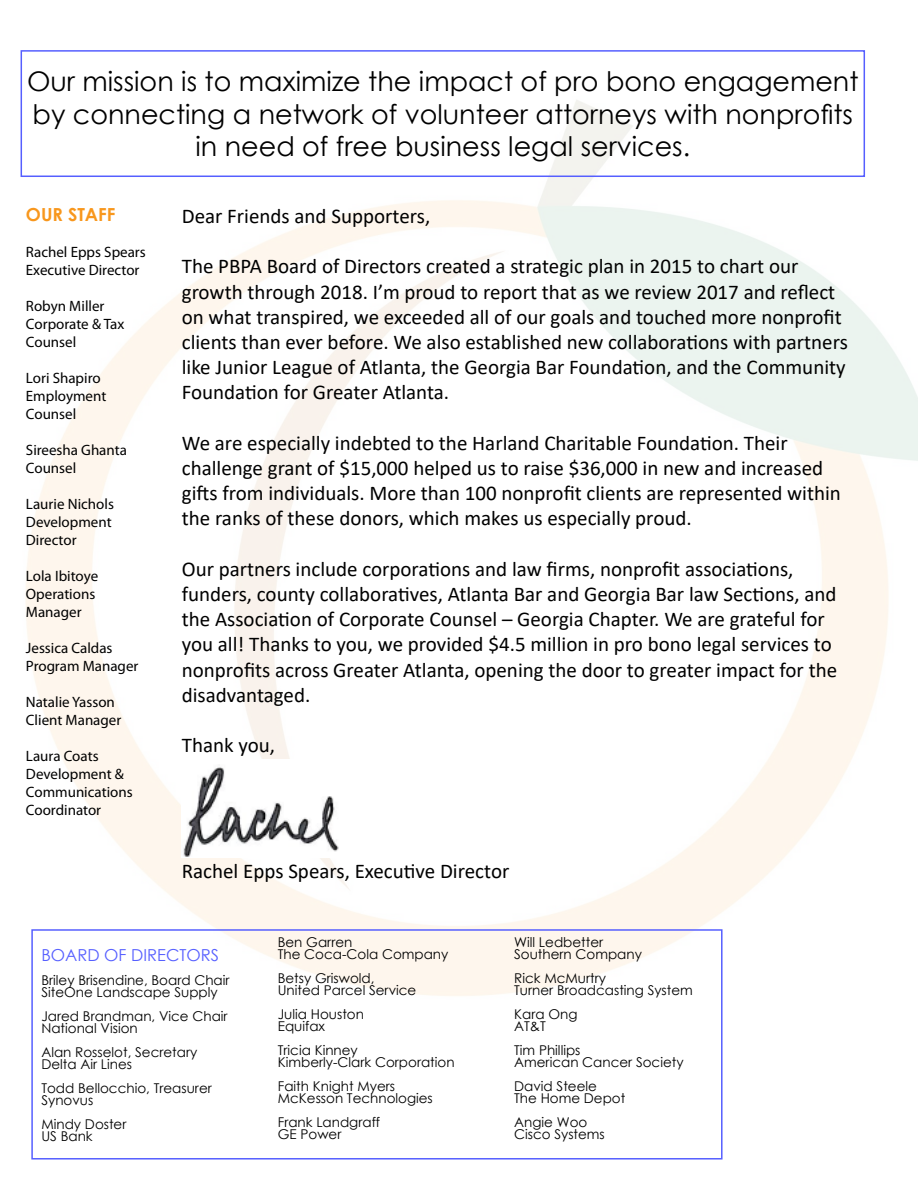
<style>
.page{position:relative;width:918px;height:1188px;background:#fff}
.page>*{position:absolute;margin:0;border:0;box-sizing:border-box;transform-origin:0 0}
.t1{font:27px/32.4px "Century Gothic";color:#000;text-align:center}
.t2{font:21px/25.2px "Calibri";color:#000}
.t3{font:700 18px "Century Gothic";color:#f8971d}
.t4{font:16.5px "Century Gothic";color:#565fff}
.t5{font:15px/18px "Myriad Pro";color:#000}
.t6{font:13.5px/12px "Century Gothic";color:#000}
</style>
<div class="page">
<div style="left:21px;top:50px;width:844px;height:127px;border:2px solid #565fff"></div>
<div style="left:31px;top:929px;width:692px;height:231px;border:2px solid #565fff"></div>
<img style="left:182px;top:764px;width:157px;height:93px">
<p class="t1" style="left:27px;top:65px;width:833px">Our mission is to maximize the impact of pro bono engagement by connecting a network of volunteer attorneys with nonprofits in need of free business legal services.</p>
<p class="t3" style="left:26px;top:201px;width:91px">OUR STAFF</p>
<p class="t5" style="left:26px;top:243px;width:121px">Rachel Epps Spears<br>Executive Director</p>
<p class="t5" style="left:26px;top:297px;width:100px">Robyn Miller<br>Corporate &amp; Tax<br>Counsel</p>
<p class="t5" style="left:26px;top:369px;width:82px">Lori Shapiro<br>Employment<br>Counsel</p>
<p class="t5" style="left:26px;top:441px;width:103px">Sireesha Ghanta<br>Counsel</p>
<p class="t5" style="left:26px;top:495px;width:90px">Laurie Nichols<br>Development<br>Director</p>
<p class="t5" style="left:26px;top:567px;width:74px">Lola Ibitoye<br>Operations<br>Manager</p>
<p class="t5" style="left:26px;top:639px;width:114px">Jessica Caldas<br>Program Manager</p>
<p class="t5" style="left:26px;top:693px;width:97px">Natalie Yasson<br>Client Manager</p>
<p class="t5" style="left:26px;top:747px;width:108px">Laura Coats<br>Development &amp;<br>Communications<br>Coordinator</p>
<p class="t2" style="left:182px;top:203px;width:250px">Dear Friends and Supporters,</p>
<p class="t2" style="left:182px;top:253px;width:668px">The PBPA Board of Directors created a strategic plan in 2015 to chart our growth through 2018. I’m proud to report that as we review 2017 and reflect on what transpired, we exceeded all of our goals and touched more nonprofit clients than ever before. We also established new collaborations with partners like Junior League of Atlanta, the Georgia Bar Foundation, and the Community Foundation for Greater Atlanta.</p>
<p class="t2" style="left:182px;top:430px;width:661px">We are especially indebted to the Harland Charitable Foundation. Their challenge grant of $15,000 helped us to raise $36,000 in new and increased gifts from individuals. More than 100 nonprofit clients are represented within the ranks of these donors, which makes us especially proud.</p>
<p class="t2" style="left:182px;top:556px;width:657px">Our partners include corporations and law firms, nonprofit associations, funders, county collaboratives, Atlanta Bar and Georgia Bar law Sections, and the Association of Corporate Counsel – Georgia Chapter. We are grateful for you all! Thanks to you, we provided $4.5 million in pro bono legal services to nonprofits across Greater Atlanta, opening the door to greater impact for the disadvantaged.</p>
<p class="t2" style="left:182px;top:732px;width:95px">Thank you,</p>
<p class="t2" style="left:182px;top:858px;width:329px">Rachel Epps Spears, Executive Director</p>
<p class="t4" style="left:41px;top:944px;width:179px">BOARD OF DIRECTORS</p>
<p class="t6" style="left:41px;top:974px;width:190px">Briley Brisendine, Board Chair<br>SiteOne Landscape Supply</p>
<p class="t6" style="left:41px;top:1010px;width:188px">Jared Brandman, Vice Chair<br>National Vision</p>
<p class="t6" style="left:41px;top:1046px;width:157px">Alan Rosselot, Secretary<br>Delta Air Lines</p>
<p class="t6" style="left:41px;top:1082px;width:172px">Todd Bellocchio, Treasurer<br>Synovus</p>
<p class="t6" style="left:41px;top:1118px;width:87px">Mindy Doster<br>US Bank</p>
<p class="t6" style="left:278px;top:936px;width:172px">Ben Garren<br>The Coca-Cola Company</p>
<p class="t6" style="left:278px;top:972px;width:140px">Betsy Griswold,<br>United Parcel Service</p>
<p class="t6" style="left:278px;top:1008px;width:88px">Julia Houston<br>Equifax</p>
<p class="t6" style="left:278px;top:1044px;width:178px">Tricia Kinney<br>Kimberly-Clark Corporation</p>
<p class="t6" style="left:278px;top:1080px;width:157px">Faith Knight Myers<br>McKesson Technologies</p>
<p class="t6" style="left:278px;top:1116px;width:104px">Frank Landgraff<br>GE Power</p>
<p class="t6" style="left:514px;top:936px;width:129px">Will Ledbetter<br>Southern Company</p>
<p class="t6" style="left:514px;top:972px;width:180px">Rick McMurtry<br>Turner Broadcasting System</p>
<p class="t6" style="left:514px;top:1008px;width:65px">Kara Ong<br>AT&amp;T</p>
<p class="t6" style="left:514px;top:1044px;width:171px">Tim Phillips<br>American Cancer Society</p>
<p class="t6" style="left:514px;top:1080px;width:113px">David Steele<br>The Home Depot</p>
<p class="t6" style="left:514px;top:1116px;width:92px">Angie Woo<br>Cisco Systems</p>
</div>
